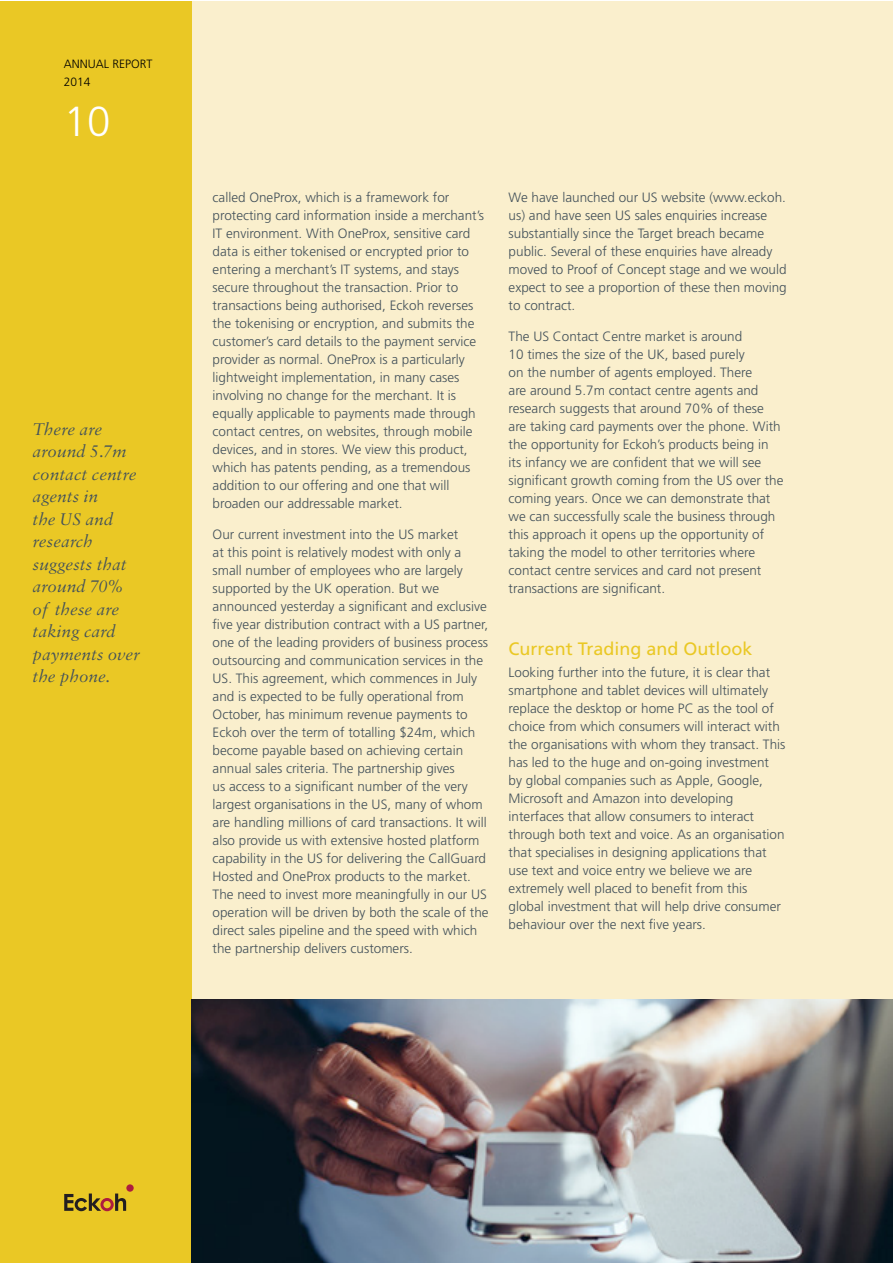
<style>
.page{position:relative;width:893px;height:1263px;background:#fff}
.page>*{position:absolute;margin:0;border:0;box-sizing:border-box;transform-origin:0 0}
.t1{font:300 42px "Frutiger";color:#fff}
.t2{font:italic 18px/22.5px "Sabon";color:#43515a}
.t3{font:18px "Frutiger";color:#eac825}
.t4{font:300 13.5px/18px "Frutiger";color:#43515a}
.t5{font:300 12px/18px "Frutiger";color:#000}
</style>
<div class="page">
<div style="left:189px;top:1px;width:703px;height:1262px;background:#faefcd"></div>
<div style="left:0;top:1px;width:191px;height:1262px;background:#eac825"></div>
<svg style="left:64px;top:1193px;width:62px;height:18px"></svg>
<div style="left:126px;top:1184px;width:8px;height:8px;background:#ad1d3e;border-radius:50%"></div>
<img style="left:191px;top:999px;width:701px;height:264px">
<p class="t5" style="left:64px;top:55px;width:90px">ANNUAL REPORT<br>2014</p>
<h1 class="t1" style="left:64px;top:98px;width:48px">10</h1>
<h2 class="t2" style="left:33px;top:417px;width:109px">There are around 5.7m contact centre agents in<br>the US and research suggests that around 70% of these are taking card payments over the phone.</h2>
<p class="t4" style="left:213px;top:188px;width:273px">called OneProx, which is a framework for protecting card information inside a merchant’s IT environment. With OneProx, sensitive card data is either tokenised or encrypted prior to entering a merchant’s IT systems, and stays secure throughout the transaction. Prior to transactions being authorised, Eckoh reverses the tokenising or encryption, and submits the customer’s card details to the payment service provider as normal. OneProx is a particularly lightweight implementation, in many cases involving no change for the merchant. It is equally applicable to payments made through contact centres, on websites, through mobile devices, and in stores. We view this product, which has patents pending, as a tremendous addition to our offering and one that will broaden our addressable market.</p>
<p class="t4" style="left:213px;top:525px;width:278px">Our current investment into the US market<br>at this point is relatively modest with only a small number of employees who are largely supported by the UK operation. But we announced yesterday a significant and exclusive five year distribution contract with a US partner, one of the leading providers of business process outsourcing and communication services in the US. This agreement, which commences in July and is expected to be fully operational from October, has minimum revenue payments to Eckoh over the term of totalling $24m, which become payable based on achieving certain annual sales criteria. The partnership gives<br>us access to a significant number of the very largest organisations in the US, many of whom are handling millions of card transactions. It will also provide us with extensive hosted platform capability in the US for delivering the CallGuard Hosted and OneProx products to the market.<br>The need to invest more meaningfully in our US operation will be driven by both the scale of the direct sales pipeline and the speed with which the partnership delivers customers.</p>
<p class="t4" style="left:509px;top:188px;width:280px">We have launched our US website (www.eckoh. us) and have seen US sales enquiries increase substantially since the Target breach became public. Several of these enquiries have already moved to Proof of Concept stage and we would expect to see a proportion of these then moving to contract.</p>
<p class="t4" style="left:509px;top:327px;width:276px">The US Contact Centre market is around<br>10 times the size of the UK, based purely<br>on the number of agents employed. There<br>are around 5.7m contact centre agents and research suggests that around 70% of these are taking card payments over the phone. With the opportunity for Eckoh’s products being in its infancy we are confident that we will see significant growth coming from the US over the coming years. Once we can demonstrate that we can successfully scale the business through this approach it opens up the opportunity of taking the model to other territories where contact centre services and card not present transactions are significant.</p>
<h2 class="t3" style="left:509px;top:638px;width:245px">Current Trading and Outlook</h2>
<p class="t4" style="left:509px;top:663px;width:278px">Looking further into the future, it is clear that smartphone and tablet devices will ultimately replace the desktop or home PC as the tool of choice from which consumers will interact with the organisations with whom they transact. This has led to the huge and on-going investment by global companies such as Apple, Google, Microsoft and Amazon into developing interfaces that allow consumers to interact through both text and voice. As an organisation that specialises in designing applications that use text and voice entry we believe we are extremely well placed to benefit from this global investment that will help drive consumer behaviour over the next five years.</p>
</div>
